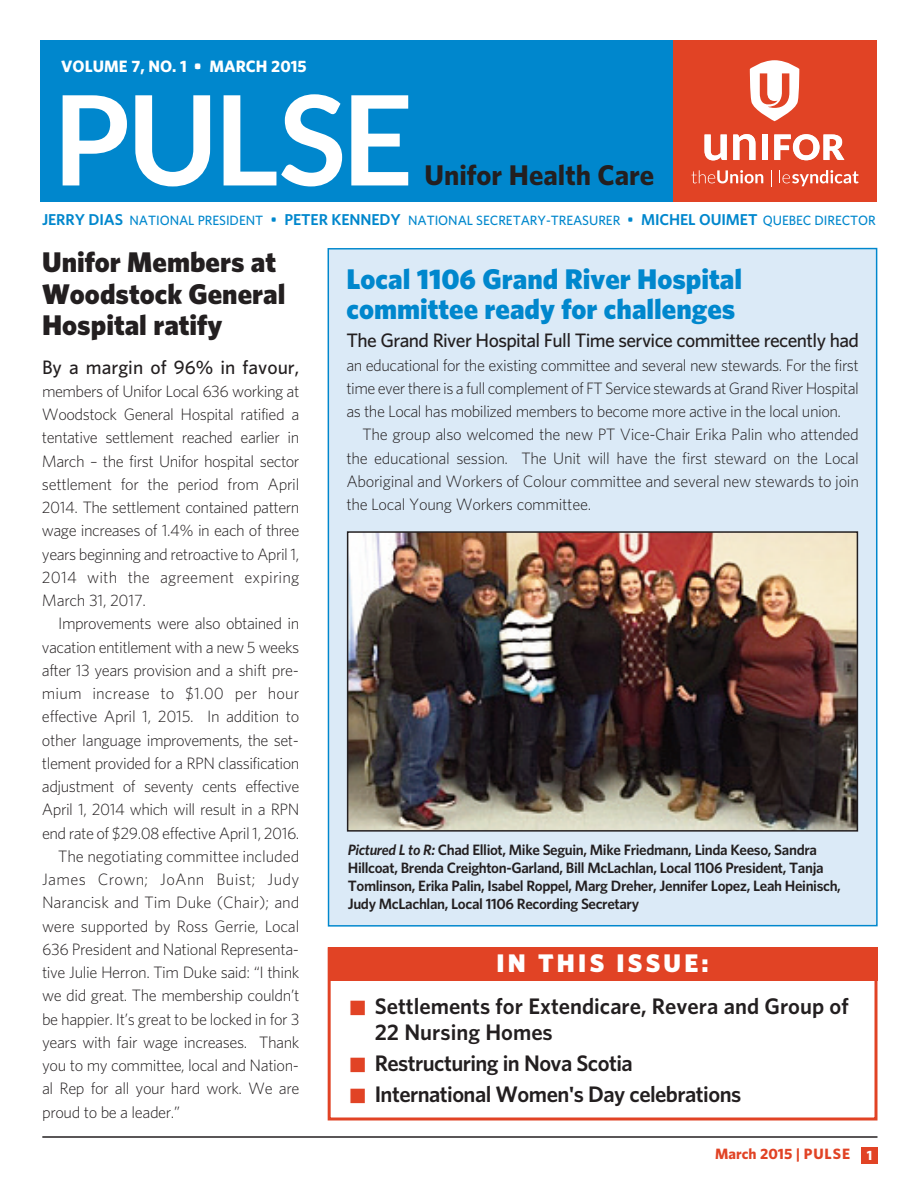
<style>
.page{position:relative;width:918px;height:1188px;background:#fff}
.page>*{position:absolute;margin:0;border:0;box-sizing:border-box;transform-origin:0 0}
.t1{font:700 124.65px "Lato";letter-spacing:-.03em;color:#fff}
.t2{font:900 28.5px/30px "Whitney";color:#0087cd}
.t3{font:900 28.5px/31.5px "Whitney";color:#231f20}
.t4{font:700 28.5px "Whitney";color:#231f20}
.t5{font:900 25.5px "Whitney";letter-spacing:.13em;color:#fff}
.t6{font:600 22.5px/30.9px "Whitney";letter-spacing:-.025em;color:#231f20}
.t7{font:600 22.5px/25.5px "Whitney";color:#231f20}
.t8{font:500 19.5px "Whitney";letter-spacing:-.03em;color:#231f20}
.t9{font:500 19.5px "Whitney";color:#231f20}
.t10{font:300 16.5px/23.2px "Whitney";letter-spacing:-.025em;color:#231f20;text-align:justify}
.t11{font:300 16.5px "Whitney";letter-spacing:-.005em;color:#231f20}
.t12{font:300 16.5px "Whitney";letter-spacing:.005em;color:#231f20}
.t13{font:300 16.5px "Whitney";letter-spacing:.02em;color:#231f20}
.t14{font:700 16.5px "Whitney";color:#fff}
.t15{font:600 15px/18px "Whitney";letter-spacing:-.025em;color:#231f20}
.t16{font:700 15px "Whitney";color:#e14325}
.t17{font:500 13.5px "Whitney";letter-spacing:-.005em;color:#0087cd}
.s1{font-weight:600;font-size:15.75px}
.s2{font-size:15.75px}
.s3{font-style:italic}
.s4{font-size:13.5px;color:#fff}
</style>
<div class="page">
<div style="left:861px;top:1148px;width:17px;height:16px;background:#e14325"></div>
<div style="left:40px;top:40px;width:838px;height:162px;background:#0087cd"></div>
<div style="left:674px;top:40px;width:204px;height:162px;background:#e14325"></div>
<svg style="left:750px;top:60px;width:49px;height:61px"></svg>
<svg style="left:705px;top:135px;width:22px;height:25px"></svg>
<svg style="left:733px;top:134px;width:23px;height:26px"></svg>
<svg style="left:774px;top:134px;width:71px;height:26px"></svg>
<div style="left:762px;top:135px;width:6px;height:25px;background:#fff"></div>
<svg style="left:779px;top:170px;width:80px;height:16px"></svg>
<svg style="left:691px;top:170px;width:72px;height:13px"></svg>
<svg style="left:771px;top:170px;width:1px;height:16px"></svg>
<hr style="left:42px;top:1136px;width:836px;height:2px;background:#231f20">
<div style="left:328px;top:947px;width:550px;height:174px;border:3px solid #e14325"></div>
<div style="left:328px;top:948px;width:550px;height:33px;background:#e14325"></div>
<div style="left:329px;top:249px;width:547px;height:676px;background:#dbeaf7"></div>
<img style="left:350px;top:534px;width:505px;height:295px">
<div style="left:347px;top:531px;width:511px;height:301px;border:2px solid #231f20"></div>
<p class="t14" style="left:61px;top:61px;width:247px">VOLUME 7, NO. 1 • MARCH 2015</p>
<h1 class="t1" style="left:53px;top:70px;width:362px">PULSE</h1>
<h2 class="t4" style="left:424px;top:166px;width:231px">Unifor Health Care</h2>
<p class="t17" style="left:42px;top:216px;width:835px"><span class="s1">JERRY DIAS</span> NATIONAL PRESIDENT <span class="s2">•</span> <span class="s1">PETER KENNEDY</span> NATIONAL SECRETARY-TREASURER <span class="s2">•</span> <span class="s1">MICHEL OUIMET</span> QUEBEC DIRECTOR</p>
<h2 class="t3" style="left:42px;top:249px;width:245px">Unifor Members at<br>Woodstock General<br>Hospital ratify</h2>
<h2 class="t2" style="left:346px;top:266px;width:397px">Local 1106 Grand River Hospital committee ready for challenges</h2>
<p class="t8" style="left:346px;top:334px;width:514px">The Grand River Hospital Full Time service committee recently had</p>
<p class="t10" style="left:346px;top:355px;width:514px">an educational for the existing committee and several new stewards. For the first time ever there is a full complement of FT Service stewards at Grand River Hospital as the Local has mobilized members to become more active in the local union.</p>
<p class="t10" style="left:346px;top:424px;width:514px;text-indent:16px">The group also welcomed the new PT Vice-Chair Erika Palin who attended the educational session. The Unit will have the first steward on the Local Aboriginal and Workers of Colour committee and several new stewards to join the Local Young Workers committee.</p>
<p class="t9" style="left:42px;top:360px;width:259px">By a margin of 96% in favour,</p>
<p class="t10" style="left:42px;top:381px;width:259px">members of Unifor Local 636 working at Woodstock General Hospital ratified a tentative settlement reached earlier in March – the first Unifor hospital sector settlement for the period from April 2014. The settlement contained pattern wage increases of 1.4% in each of three years beginning and retroactive to April 1, 2014 with the agreement expiring March 31, 2017.</p>
<p class="t10" style="left:58px;top:613px;width:243px">Improvements were also obtained in</p>
<p class="t10" style="left:42px;top:637px;width:259px">vacation entitlement with a new 5 weeks</p>
<p class="t10" style="left:42px;top:660px;width:259px">after 13 years provision and a shift pre-</p>
<p class="t12" style="left:42px;top:688px;width:259px">mium increase to $1.00 per hour</p>
<p class="t10" style="left:42px;top:706px;width:259px">effective April 1, 2015. In addition to</p>
<p class="t10" style="left:42px;top:730px;width:258px">other language improvements, the set-</p>
<p class="t10" style="left:42px;top:753px;width:259px">tlement provided for a RPN classification</p>
<p class="t10" style="left:42px;top:776px;width:259px">adjustment of seventy cents effective</p>
<p class="t10" style="left:42px;top:799px;width:259px">April 1, 2014 which will result in a RPN</p>
<p class="t10" style="left:42px;top:823px;width:259px">end rate of $29.08 effective April 1, 2016.</p>
<p class="t11" style="left:58px;top:850px;width:243px">The negotiating committee included</p>
<p class="t13" style="left:42px;top:874px;width:259px">James Crown; JoAnn Buist; Judy</p>
<p class="t11" style="left:42px;top:897px;width:259px">Narancisk and Tim Duke (Chair); and</p>
<p class="t10" style="left:42px;top:916px;width:259px">were supported by Ross Gerrie, Local</p>
<p class="t10" style="left:42px;top:939px;width:259px">636 President and National Representa-</p>
<p class="t10" style="left:42px;top:962px;width:259px">tive Julie Herron. Tim Duke said: “I think</p>
<p class="t10" style="left:42px;top:985px;width:259px">we did great. The membership couldn’t</p>
<p class="t10" style="left:42px;top:1009px;width:259px">be happier. It’s great to be locked in for 3</p>
<p class="t10" style="left:42px;top:1032px;width:259px">years with fair wage increases. Thank</p>
<p class="t10" style="left:42px;top:1055px;width:259px">you to my committee, local and Nation-</p>
<p class="t10" style="left:42px;top:1078px;width:259px">al Rep for all your hard work. We are</p>
<p class="t10" style="left:42px;top:1102px;width:140px">proud to be a leader.”</p>
<p class="t15" style="left:348px;top:842px;width:495px"><span class="s3">Pictured L to R:</span> Chad Elliot, Mike Seguin, Mike Friedmann, Linda Keeso, Sandra Hillcoat, Brenda Creighton-Garland, Bill McLachlan, Local 1106 President, Tanja Tomlinson, Erika Palin, Isabel Roppel, Marg Dreher, Jennifer Lopez, Leah Heinisch, Judy McLachlan, Local 1106 Recording Secretary</p>
<h3 class="t5" style="left:496px;top:955px;width:214px">IN THIS ISSUE:</h3>
<h3 class="t7" style="left:375px;top:996px;width:476px">Settlements for Extendicare, Revera and Group of<br>22 Nursing Homes</h3>
<h3 class="t6" style="left:375px;top:1050px;width:368px">Restructuring in Nova Scotia<br>International Women's Day celebrations</h3>
<p class="t16" style="left:715px;top:1149px;width:158px">March 2015 | PULSE <span class="s4">1</span></p>
</div>
